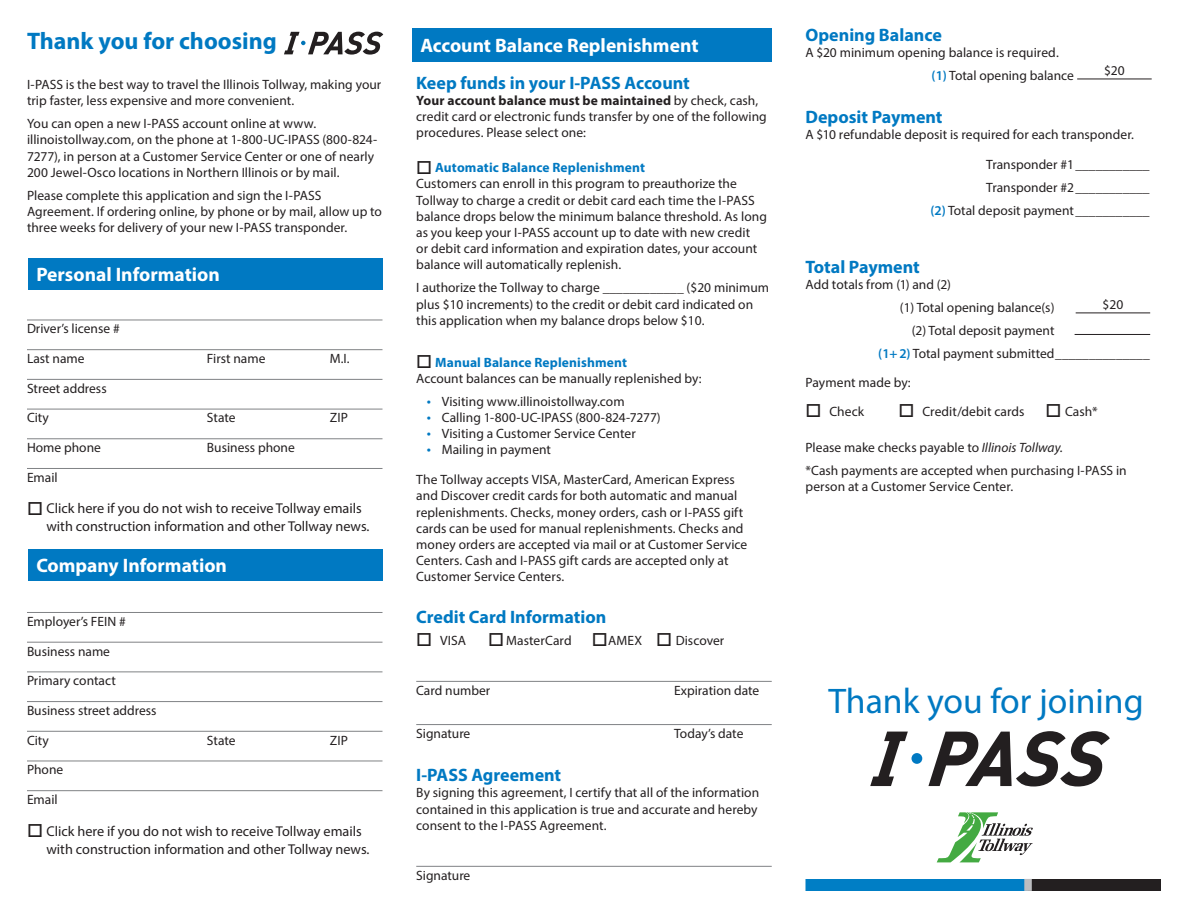
<style>
.page{position:relative;width:1188px;height:918px;background:#fff}
.page>*{position:absolute;margin:0;border:0;box-sizing:border-box;transform-origin:0 0}
.t1{font:35.7px "Myriad Pro";color:#0079c2}
.t2{font:700 24px "Myriad Pro";color:#0079c2}
.Section_header{font:700 19.5px "Myriad Pro";color:#fff}
.Subhead{font:700 18px "Myriad Pro";color:#0079c2}
.t3{font:14.25px/18px "Myriad Pro";color:#231f20}
.Body{font:13.5px/16.2px "Myriad Pro";letter-spacing:.005em;color:#231f20}
.Form_lines{font:13.5px "Myriad Pro";color:#231f20}
.Body-2{font:700 13.5px "Myriad Pro";letter-spacing:.01em;color:#0079c2}
.s1{font-weight:700}
.s2{color:#231f20}
.s3{font-size:15px;color:#0079c2}
.s4{font-weight:600;color:#0079c2}
.s5{font-style:italic}
</style>
<div class="page">
<hr style="left:27px;top:320px;width:355px;height:1px;background:#808285">
<hr style="left:27px;top:349px;width:355px;height:1px;background:#808285">
<hr style="left:27px;top:379px;width:355px;height:1px;background:#808285">
<hr style="left:27px;top:409px;width:355px;height:1px;background:#808285">
<hr style="left:27px;top:438px;width:355px;height:1px;background:#808285">
<hr style="left:27px;top:468px;width:355px;height:1px;background:#808285">
<hr style="left:27px;top:612px;width:355px;height:1px;background:#808285">
<hr style="left:27px;top:642px;width:355px;height:1px;background:#808285">
<hr style="left:27px;top:672px;width:355px;height:1px;background:#808285">
<hr style="left:27px;top:701px;width:355px;height:1px;background:#808285">
<hr style="left:27px;top:731px;width:355px;height:1px;background:#808285">
<hr style="left:27px;top:761px;width:355px;height:1px;background:#808285">
<hr style="left:27px;top:790px;width:355px;height:1px;background:#808285">
<div style="left:28px;top:258px;width:354px;height:31px;background:#0079c2"></div>
<div style="left:28px;top:549px;width:354px;height:31px;background:#0079c2"></div>
<hr style="left:416px;top:681px;width:356px;height:1px;background:#808285">
<hr style="left:416px;top:724px;width:356px;height:1px;background:#808285">
<hr style="left:416px;top:866px;width:356px;height:1px;background:#808285">
<div style="left:412px;top:28px;width:360px;height:34px;background:#0079c2"></div>
<svg style="left:284px;top:32px;width:99px;height:23px"></svg>
<div style="left:806px;top:879px;width:223px;height:12px;background:#007ec5"></div>
<div style="left:1028px;top:879px;width:133px;height:12px;background:#231f20"></div>
<div style="left:1024px;top:879px;width:8px;height:12px;background:#bcbdc0"></div>
<svg style="left:870px;top:731px;width:240px;height:56px"></svg>
<div style="left:912px;top:753px;width:10px;height:11px;background:#0079c2;border-radius:50%"></div>
<svg style="left:937px;top:812px;width:96px;height:50px"></svg>
<hr style="left:1077px;top:79px;width:75px;height:1px;background:#231f20">
<hr style="left:1076px;top:313px;width:74px;height:1px;background:#231f20">
<hr style="left:1075px;top:334px;width:75px;height:1px;background:#231f20">
<p class="t2" style="left:27px;top:26px;width:251px">Thank you for choosing</p>
<p class="Body" style="left:27px;top:76px;width:356px">I-PASS is the best way to travel the Illinois Tollway, making your trip faster, less expensive and more convenient.</p>
<p class="Body" style="left:27px;top:115px;width:352px">You can open a new I-PASS account online at www. illinoistollway.com, on the phone at 1-800-UC-IPASS (800-824- 7277), in person at a Customer Service Center or one of nearly 200 Jewel-Osco locations in Northern Illinois or by mail.</p>
<p class="Body" style="left:27px;top:187px;width:357px">Please complete this application and sign the I-PASS<br>Agreement. If ordering online, by phone or by mail, allow up to three weeks for delivery of your new I-PASS transponder.</p>
<p class="Section_header" style="left:36px;top:262px;width:185px">Personal Information</p>
<p class="Form_lines" style="left:27px;top:320px;width:94px">Driver’s license #</p>
<p class="Form_lines" style="left:27px;top:350px;width:59px">Last name</p>
<p class="Form_lines" style="left:207px;top:350px;width:60px">First name</p>
<p class="Form_lines" style="left:330px;top:350px;width:21px">M.I.</p>
<p class="Form_lines" style="left:27px;top:380px;width:81px">Street address</p>
<p class="Form_lines" style="left:27px;top:410px;width:23px">City</p>
<p class="Form_lines" style="left:207px;top:410px;width:30px">State</p>
<p class="Form_lines" style="left:330px;top:410px;width:19px">ZIP</p>
<p class="Form_lines" style="left:27px;top:439px;width:75px">Home phone</p>
<p class="Form_lines" style="left:207px;top:439px;width:89px">Business phone</p>
<p class="Form_lines" style="left:27px;top:469px;width:32px">Email</p>
<p class="t3" style="left:46px;top:499px;width:324px;text-indent:-20px">□ Click here if you do not wish to receive Tollway emails with construction information and other Tollway news.</p>
<p class="Section_header" style="left:36px;top:553px;width:192px">Company Information</p>
<p class="Form_lines" style="left:27px;top:613px;width:100px">Employer’s FEIN #</p>
<p class="Form_lines" style="left:27px;top:643px;width:85px">Business name</p>
<p class="Form_lines" style="left:27px;top:672px;width:90px">Primary contact</p>
<p class="Form_lines" style="left:27px;top:702px;width:131px">Business street address</p>
<p class="Form_lines" style="left:27px;top:732px;width:23px">City</p>
<p class="Form_lines" style="left:207px;top:732px;width:30px">State</p>
<p class="Form_lines" style="left:330px;top:732px;width:19px">ZIP</p>
<p class="Form_lines" style="left:27px;top:761px;width:38px">Phone</p>
<p class="Form_lines" style="left:27px;top:791px;width:32px">Email</p>
<p class="t3" style="left:46px;top:822px;width:324px;text-indent:-20px">□ Click here if you do not wish to receive Tollway emails with construction information and other Tollway news.</p>
<p class="Section_header" style="left:420px;top:33px;width:280px">Account Balance Replenishment</p>
<p class="Subhead" style="left:416px;top:71px;width:275px">Keep funds in your I-PASS Account</p>
<p class="Body" style="left:416px;top:92px;width:352px"><span class="s1">Your account balance must be maintained</span> by check, cash, credit card or electronic funds transfer by one of the following procedures. Please select one:</p>
<p class="Body-2" style="left:416px;top:159px;width:230px"><span class="s2">□</span> Automatic Balance Replenishment</p>
<p class="Body" style="left:416px;top:176px;width:352px">Customers can enroll in this program to preauthorize the Tollway to charge a credit or debit card each time the I-PASS balance drops below the minimum balance threshold. As long as you keep your I-PASS account up to date with new credit<br>or debit card information and expiration dates, your account balance will automatically replenish.</p>
<p class="Body" style="left:416px;top:280px;width:354px">I authorize the Tollway to charge ____________ ($20 minimum plus $10 increments) to the credit or debit card indicated on this application when my balance drops below $10.</p>
<p class="Body-2" style="left:416px;top:353px;width:212px"><span class="s2">□</span> Manual Balance Replenishment</p>
<p class="Body" style="left:416px;top:370px;width:287px">Account balances can be manually replenished by:</p>
<p class="Body" style="left:427px;top:393px;width:199px"><span class="s3">•</span> Visiting www.illinoistollway.com</p>
<p class="Body" style="left:427px;top:409px;width:236px"><span class="s3">•</span> Calling 1-800-UC-IPASS (800-824-7277)</p>
<p class="Body" style="left:427px;top:425px;width:211px"><span class="s3">•</span> Visiting a Customer Service Center</p>
<p class="Body" style="left:427px;top:442px;width:126px"><span class="s3">•</span> Mailing in payment</p>
<p class="Body" style="left:416px;top:471px;width:333px">The Tollway accepts VISA, MasterCard, American Express and Discover credit cards for both automatic and manual replenishments. Checks, money orders, cash or I-PASS gift cards can be used for manual replenishments. Checks and money orders are accepted via mail or at Customer Service Centers. Cash and I-PASS gift cards are accepted only at Customer Service Centers.</p>
<p class="Subhead" style="left:416px;top:605px;width:192px">Credit Card Information</p>
<p class="Body" style="left:416px;top:632px;width:310px">□ VISA □MasterCard □AMEX □ Discover</p>
<p class="Form_lines" style="left:416px;top:682px;width:76px">Card number</p>
<p class="Form_lines" style="left:674px;top:682px;width:87px">Expiration date</p>
<p class="Form_lines" style="left:416px;top:725px;width:56px">Signature</p>
<p class="Form_lines" style="left:674px;top:725px;width:71px">Today’s date</p>
<p class="Subhead" style="left:416px;top:763px;width:147px">I-PASS Agreement</p>
<p class="Body" style="left:416px;top:784px;width:345px">By signing this agreement, I certify that all of the information contained in this application is true and accurate and hereby consent to the I-PASS Agreement.</p>
<p class="Form_lines" style="left:416px;top:867px;width:56px">Signature</p>
<p class="Subhead" style="left:806px;top:23px;width:138px">Opening Balance</p>
<p class="Body" style="left:806px;top:44px;width:255px">A $20 minimum opening balance is required.</p>
<p class="Form_lines" style="left:932px;top:67px;width:144px"><span class="s4">(1)</span> Total opening balance</p>
<p class="Subhead" style="left:806px;top:105px;width:139px">Deposit Payment</p>
<p class="Body" style="left:806px;top:126px;width:330px">A $10 refundable deposit is required for each transponder.</p>
<p class="Form_lines" style="left:986px;top:156px;width:165px">Transponder #1___________</p>
<p class="Form_lines" style="left:986px;top:179px;width:165px">Transponder #2___________</p>
<p class="Form_lines" style="left:930px;top:202px;width:221px"><span class="s4">(2)</span> Total deposit payment___________</p>
<p class="Form_lines" style="left:1104px;top:62px;width:22px">$20</p>
<p class="Subhead" style="left:806px;top:255px;width:116px">Total Payment</p>
<p class="Body" style="left:806px;top:276px;width:147px">Add totals from (1) and (2)</p>
<p class="Form_lines" style="left:900px;top:299px;width:156px">(1) Total opening balance(s)</p>
<p class="Form_lines" style="left:912px;top:322px;width:144px">(2) Total deposit payment</p>
<p class="Form_lines" style="left:878px;top:345px;width:273px"><span class="s4">(1+ 2)</span> Total payment submitted______________</p>
<p class="Body" style="left:806px;top:375px;width:107px">Payment made by:</p>
<p class="Body" style="left:806px;top:403px;width:60px">□ Check</p>
<p class="Body" style="left:898px;top:403px;width:201px">□ Credit/debit cards □ Cash*</p>
<p class="Body" style="left:806px;top:439px;width:259px">Please make checks payable to <span class="s5">Illinois Tollway.</span></p>
<p class="Body" style="left:806px;top:462px;width:323px">*Cash payments are accepted when purchasing I-PASS in person at a Customer Service Center.</p>
<p class="Form_lines" style="left:1103px;top:296px;width:22px">$20</p>
<p class="t1" style="left:828px;top:679px;width:317px">Thank you for joining</p>
</div>
